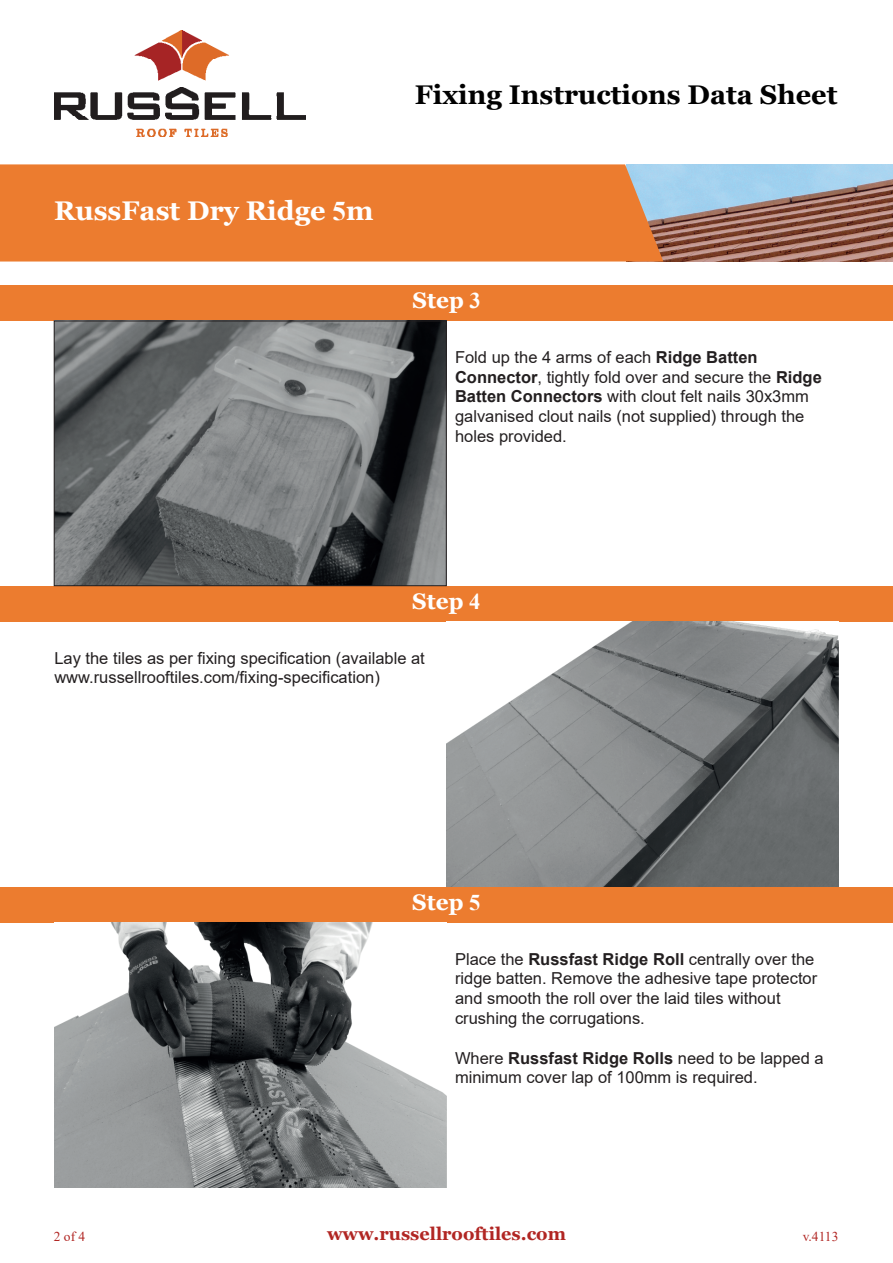
<style>
.page{position:relative;width:893px;height:1263px;background:#fff}
.page>*{position:absolute;margin:0;border:0;box-sizing:border-box;transform-origin:0 0}
.t1{font:700 27px "Georgia";color:#000}
.t2{font:700 27px "Georgia";color:#fff}
.t3{font:700 22.5px "Georgia";color:#fff}
.t4{font:700 18px "Georgia";color:#b12623}
.t5{font:16.5px/19.8px "Arial";color:#231f20}
.t6{font:13.5px "Times New Roman";color:#b12623}
.s1{font-family:"Times New Roman"}
.s2{font-weight:700}
</style>
<div class="page">
<img style="left:663px;top:164px;width:230px;height:97px">
<div style="left:0;top:164px;width:663px;height:97px;background:#ec7c2f"></div>
<img style="left:54px;top:31px;width:252px;height:105px">
<div style="left:0;top:285px;width:893px;height:36px;background:#ec7c2f"></div>
<div style="left:0;top:586px;width:893px;height:36px;background:#ec7c2f"></div>
<div style="left:0;top:887px;width:893px;height:36px;background:#ec7c2f"></div>
<img style="left:54px;top:923px;width:392px;height:265px">
<img style="left:56px;top:323px;width:388px;height:261px">
<div style="left:54px;top:321px;width:392px;height:265px;border:1px solid #231f20"></div>
<img style="left:447px;top:622px;width:392px;height:265px">
<h1 class="t2" style="left:54px;top:194px;width:321px">RussFast Dry Ridge <span class="s1">5</span>m</h1>
<h1 class="t1" style="left:415px;top:77px;width:424px">Fixing Instructions Data Sheet</h1>
<h2 class="t3" style="left:413px;top:286px;width:70px">Step <span class="s1">3</span></h2>
<p class="t5" style="left:455px;top:347px;width:368px">Fold up the 4 arms of each <span class="s2">Ridge Batten Connector</span>, tightly fold over and secure the <span class="s2">Ridge Batten Connectors</span> with clout felt nails 30x3mm galvanised clout nails (not supplied) through the holes provided.</p>
<h2 class="t3" style="left:412px;top:587px;width:70px">Step <span class="s1">4</span></h2>
<p class="t5" style="left:54px;top:648px;width:372px">Lay the tiles as per fixing specification (available at www.russellrooftiles.com/fixing-specification)</p>
<h2 class="t3" style="left:412px;top:888px;width:70px">Step <span class="s1">5</span></h2>
<p class="t5" style="left:455px;top:949px;width:364px">Place the <span class="s2">Russfast Ridge Roll</span> centrally over the ridge batten. Remove the adhesive tape protector and smooth the roll over the laid tiles without crushing the corrugations.</p>
<p class="t5" style="left:455px;top:1048px;width:370px">Where <span class="s2">Russfast Ridge Rolls</span> need to be lapped a minimum cover lap of 100mm is required.</p>
<p class="t6" style="left:54px;top:1227px;width:33px">2 of 4</p>
<p class="t4" style="left:327px;top:1223px;width:240px">www.russellrooftiles.com</p>
<p class="t6" style="left:803px;top:1227px;width:37px">v.4113</p>
</div>
